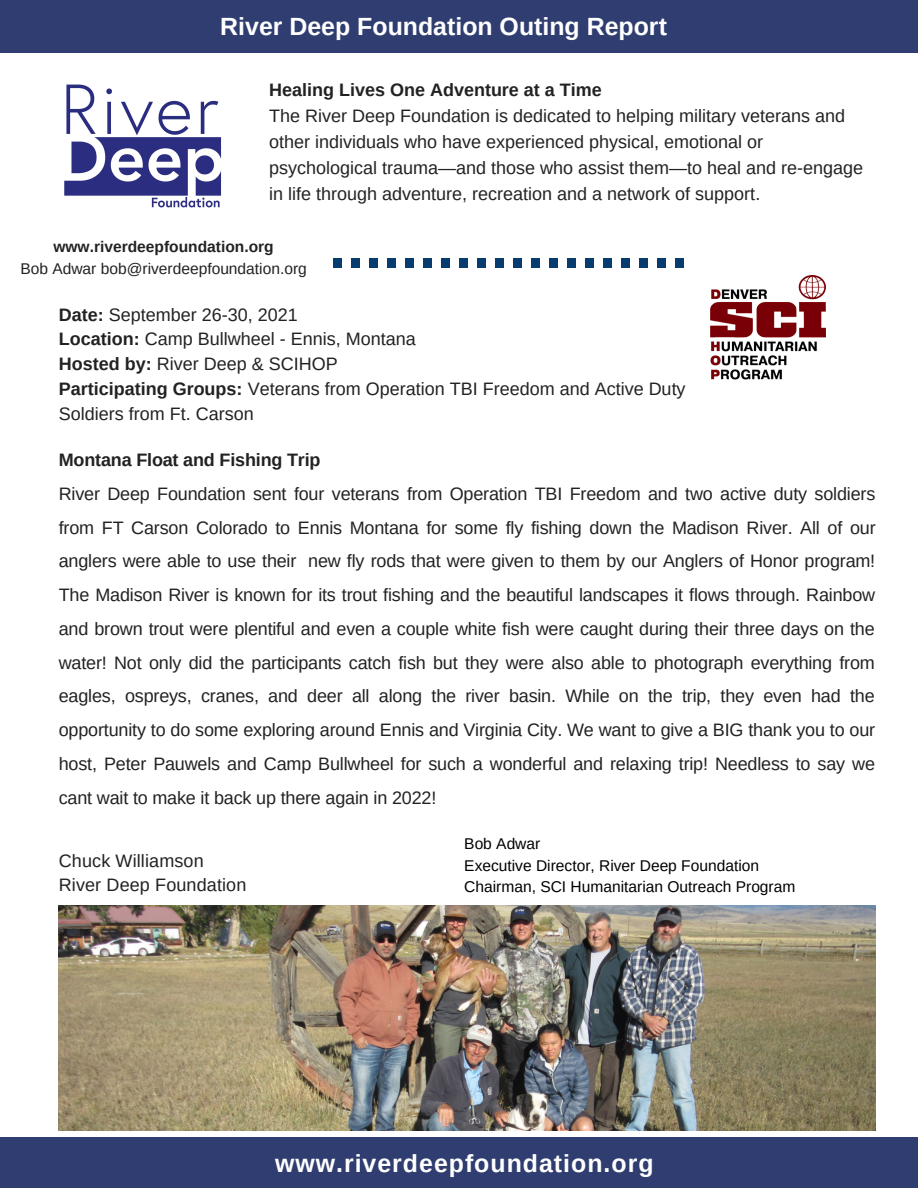
<style>
.page{position:relative;width:918px;height:1188px;background:#fff}
.page>*{position:absolute;margin:0;border:0;box-sizing:border-box;transform-origin:0 0}
.t1{font:700 24.9px "Arimo";color:#fff}
.t2{font:700 24.9px "Arimo";letter-spacing:.04em;color:#fff}
.t3{font:18px/33.8px "Arimo";color:#222;text-align:justify}
.t4{font:18px/25.8px "Arimo";color:#222}
.t5{font:700 18px "Arimo";color:#222}
.t6{font:15.6px "Arimo";color:#000}
.t7{font:15.6px "Arimo";color:#222}
.t8{font:700 15.6px "Arimo";color:#222}
.s1{font-weight:700}
</style>
<div class="page">
<div style="left:0;top:0;width:918px;height:53px;background:#303d70"></div>
<div style="left:675px;top:258px;width:9px;height:9px;background:#073c6f"></div>
<div style="left:657px;top:258px;width:9px;height:9px;background:#073c6f"></div>
<div style="left:639px;top:258px;width:9px;height:9px;background:#073c6f"></div>
<div style="left:603px;top:258px;width:9px;height:9px;background:#073c6f"></div>
<div style="left:585px;top:258px;width:9px;height:9px;background:#073c6f"></div>
<div style="left:621px;top:258px;width:9px;height:9px;background:#073c6f"></div>
<div style="left:567px;top:258px;width:9px;height:9px;background:#073c6f"></div>
<div style="left:369px;top:258px;width:9px;height:9px;background:#073c6f"></div>
<div style="left:387px;top:258px;width:9px;height:9px;background:#073c6f"></div>
<div style="left:405px;top:258px;width:9px;height:9px;background:#073c6f"></div>
<div style="left:351px;top:258px;width:9px;height:9px;background:#073c6f"></div>
<div style="left:333px;top:258px;width:9px;height:9px;background:#073c6f"></div>
<div style="left:441px;top:258px;width:9px;height:9px;background:#073c6f"></div>
<div style="left:495px;top:258px;width:9px;height:9px;background:#073c6f"></div>
<div style="left:513px;top:258px;width:9px;height:9px;background:#073c6f"></div>
<div style="left:531px;top:258px;width:9px;height:9px;background:#073c6f"></div>
<div style="left:459px;top:258px;width:9px;height:9px;background:#073c6f"></div>
<div style="left:549px;top:258px;width:9px;height:9px;background:#073c6f"></div>
<div style="left:477px;top:258px;width:9px;height:9px;background:#073c6f"></div>
<div style="left:423px;top:258px;width:9px;height:9px;background:#073c6f"></div>
<div style="left:0;top:1137px;width:918px;height:51px;background:#303d70"></div>
<img style="left:64px;top:84px;width:158px;height:124px">
<img style="left:711px;top:276px;width:115px;height:104px">
<img style="left:59px;top:905px;width:817px;height:225px">
<p class="t1" style="left:220px;top:12px;width:448px">River Deep Foundation Outing Report</p>
<p class="t5" style="left:269px;top:80px;width:334px">Healing Lives One Adventure at a Time</p>
<p class="t4" style="left:269px;top:103px;width:596px">The River Deep Foundation is dedicated to helping military veterans and other individuals who have experienced physical, emotional or psychological trauma—and those who assist them—to heal and re-engage in life through adventure, recreation and a network of support.</p>
<p class="t8" style="left:53px;top:238px;width:222px">www.riverdeepfoundation.org</p>
<p class="t7" style="left:20px;top:259px;width:288px">Bob Adwar bob@riverdeepfoundation.org</p>
<p class="t3" style="left:59px;top:297px;width:241px"><span class="s1">Date:</span> September 26-30, 2021</p>
<p class="t3" style="left:59px;top:322px;width:358px"><span class="s1">Location:</span> Camp Bullwheel - Ennis, Montana</p>
<p class="t3" style="left:59px;top:347px;width:280px"><span class="s1">Hosted by:</span> River Deep &amp; SCIHOP</p>
<p class="t3" style="left:59px;top:376px;width:628px;line-height:24.8px"><span class="s1">Participating Groups:</span> Veterans from Operation TBI Freedom and Active Duty<br>Soldiers from Ft. Carson</p>
<p class="t5" style="left:59px;top:450px;width:263px">Montana Float and Fishing Trip</p>
<p class="t3" style="left:59px;top:477px;width:818px">River Deep Foundation sent four veterans from Operation TBI Freedom and two active duty soldiers from FT Carson Colorado to Ennis Montana for some fly fishing down the Madison River. All of our anglers were able to use their new fly rods that were given to them by our Anglers of Honor program!<br>The Madison River is known for its trout fishing and the beautiful landscapes it flows through. Rainbow and brown trout were plentiful and even a couple white fish were caught during their three days on the water! Not only did the participants catch fish but they were also able to photograph everything from eagles, ospreys, cranes, and deer all along the river basin. While on the trip, they even had the opportunity to do some exploring around Ennis and Virginia City. We want to give a BIG thank you to our host, Peter Pauwels and Camp Bullwheel for such a wonderful and relaxing trip! Needless to say we cant wait to make it back up there again in 2022!</p>
<p class="t3" style="left:59px;top:844px;width:146px">Chuck Williamson</p>
<p class="t3" style="left:59px;top:868px;width:189px">River Deep Foundation</p>
<p class="t6" style="left:464px;top:835px;width:78px">Bob Adwar</p>
<p class="t6" style="left:464px;top:857px;width:296px">Executive Director, River Deep Foundation</p>
<p class="t6" style="left:464px;top:878px;width:333px">Chairman, SCI Humanitarian Outreach Program</p>
<p class="t2" style="left:275px;top:1149px;width:380px">www.riverdeepfoundation.org</p>
</div>
